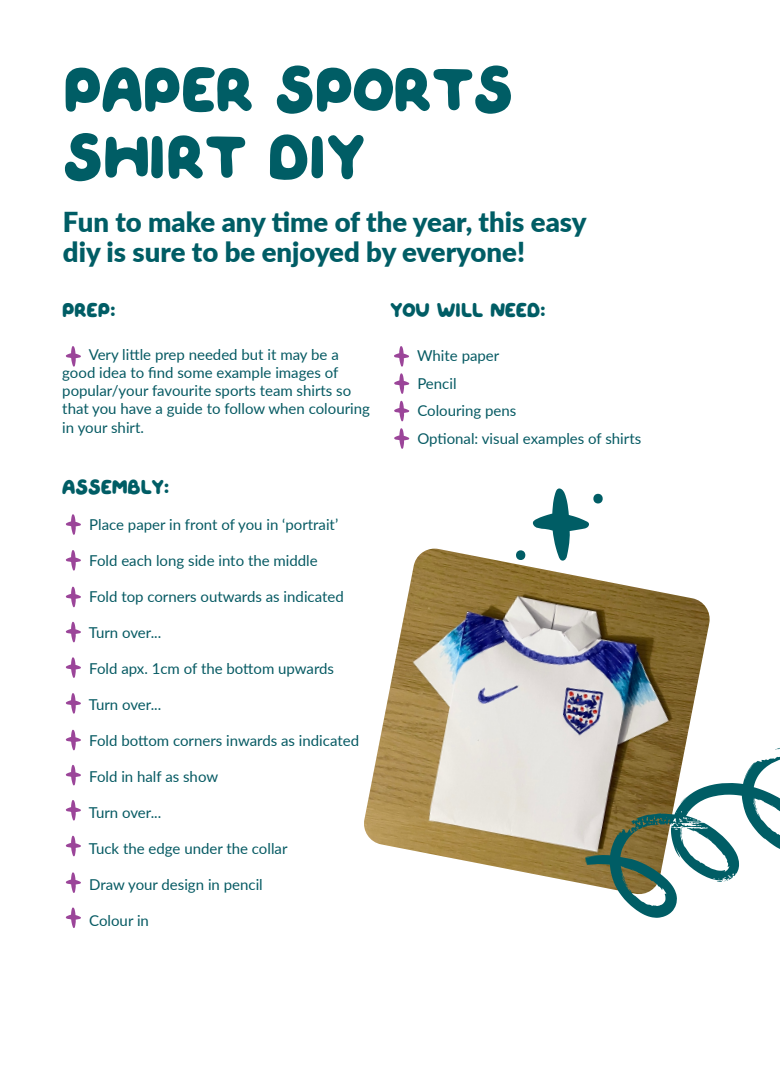
<style>
.page{position:relative;width:780px;height:1088px;background:#fff}
.page>*{position:absolute;margin:0;border:0;box-sizing:border-box;transform-origin:0 0}
.t1{font:62.5px "QUIRKYSPRING Regular";color:#005d65}
.t2{font:900 27.5px/30px "Lato";color:#005d65}
.t3{font:20px "QUIRKYSPRING Regular";color:#005d65}
.t4{font:15px/18px "Lato";color:#065a63}
</style>
<div class="page">
<svg style="left:394px;top:346px;width:15px;height:21px"></svg>
<svg style="left:394px;top:373px;width:15px;height:21px"></svg>
<svg style="left:394px;top:401px;width:15px;height:20px"></svg>
<svg style="left:394px;top:428px;width:15px;height:21px"></svg>
<svg style="left:66px;top:346px;width:15px;height:21px"></svg>
<svg style="left:66px;top:550px;width:15px;height:21px"></svg>
<svg style="left:66px;top:514px;width:15px;height:21px"></svg>
<svg style="left:66px;top:586px;width:15px;height:21px"></svg>
<svg style="left:66px;top:621px;width:15px;height:21px"></svg>
<img style="left:364px;top:549px;width:346px;height:335px">
<svg style="left:514px;top:488px;width:90px;height:73px"></svg>
<svg style="left:66px;top:693px;width:15px;height:21px"></svg>
<svg style="left:66px;top:657px;width:15px;height:21px"></svg>
<svg style="left:66px;top:729px;width:15px;height:21px"></svg>
<svg style="left:66px;top:765px;width:15px;height:20px"></svg>
<svg style="left:66px;top:835px;width:15px;height:21px"></svg>
<svg style="left:66px;top:800px;width:15px;height:20px"></svg>
<svg style="left:66px;top:872px;width:15px;height:21px"></svg>
<svg style="left:66px;top:907px;width:15px;height:21px"></svg>
<svg style="left:585px;top:740px;width:195px;height:178px"></svg>
<svg style="left:681px;top:826px;width:3px;height:8px"></svg>
<p class="t1" style="left:63px;top:43px;width:40px">PAP</p>
<p class="t1" style="left:181px;top:43px;width:333px">ER SPORTS</p>
<p class="t1" style="left:63px;top:110px;width:119px">SHIRT</p>
<p class="t1" style="left:268px;top:110px;width:69px">DIY</p>
<p class="t2" style="left:63px;top:206px;width:525px">Fun to make any time of the year, this easy diy is sure to be enjoyed by everyone!</p>
<p class="t3" style="left:62px;top:295px;width:55px">PREP:</p>
<p class="t4" style="left:62px;top:345px;width:309px;text-indent:26px">Very little prep needed but it may be a good idea to find some example images of popular/your favourite sports team shirts so that you have a guide to follow when colouring in your shirt.</p>
<p class="t3" style="left:62px;top:471px;width:14px">ASS</p>
<p class="t3" style="left:101px;top:471px;width:70px">EMBLY:</p>
<p class="t4" style="left:89px;top:514px;width:250px">Place paper in front of you in ‘portrait’</p>
<p class="t4" style="left:89px;top:550px;width:230px">Fold each long side into the middle</p>
<p class="t4" style="left:89px;top:586px;width:256px">Fold top corners outwards as indicated</p>
<p class="t4" style="left:89px;top:622px;width:74px">Turn over...</p>
<p class="t4" style="left:89px;top:658px;width:246px">Fold apx. 1cm of the bottom upwards</p>
<p class="t4" style="left:89px;top:694px;width:74px">Turn over...</p>
<p class="t4" style="left:89px;top:730px;width:271px">Fold bottom corners inwards as indicated</p>
<p class="t4" style="left:89px;top:766px;width:130px">Fold in half as show</p>
<p class="t4" style="left:89px;top:802px;width:74px">Turn over...</p>
<p class="t4" style="left:89px;top:838px;width:200px">Tuck the edge under the collar</p>
<p class="t4" style="left:89px;top:874px;width:175px">Draw your design in pencil</p>
<p class="t4" style="left:89px;top:910px;width:61px">Colour in</p>
<p class="t3" style="left:390px;top:295px;width:157px">YOU WILL NEED:</p>
<p class="t4" style="left:417px;top:346px;width:84px">White paper</p>
<p class="t4" style="left:417px;top:374px;width:41px">Pencil</p>
<p class="t4" style="left:417px;top:401px;width:101px">Colouring pens</p>
<p class="t4" style="left:417px;top:429px;width:225px">Optional: visual examples of shirts</p>
</div>
